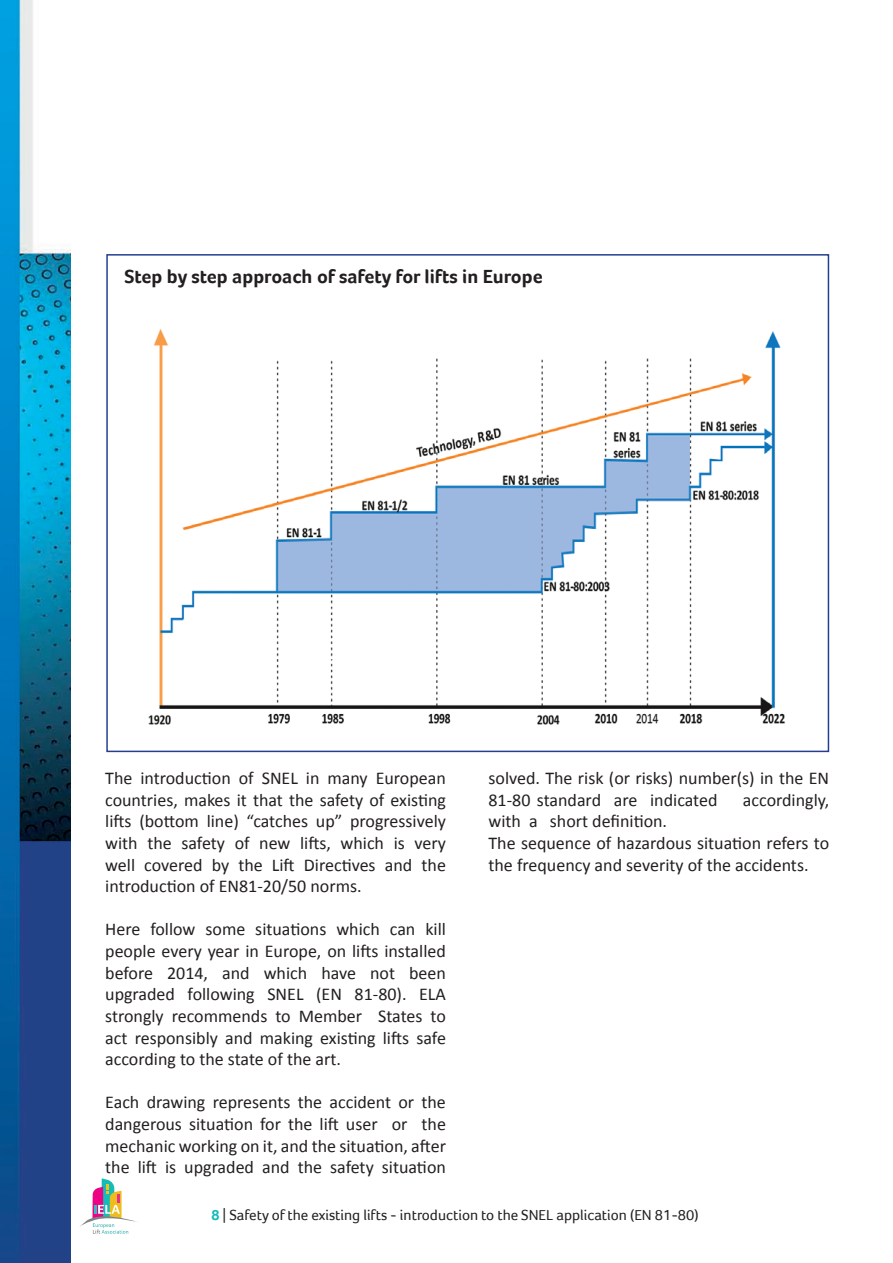
<style>
.page{position:relative;width:893px;height:1263px;background:#fff}
.page>*{position:absolute;margin:0;border:0;box-sizing:border-box;transform-origin:0 0}
.t1{font:700 19.5px "Foco";color:#231f20}
.TXT_ELA{font:18px/21.6px "Calibri";color:#231f20;text-align:justify}
.t2{font:15px "Foco";color:#231f20}
.s1{font-weight:700;color:#15bbb9}
</style>
<div class="page">
<img style="left:0;top:0;width:71px;height:1263px">
<svg style="left:80px;top:1178px;width:57px;height:56px"></svg>
<img style="left:148px;top:329px;width:638px;height:396px">
<div style="left:106px;top:254px;width:723px;height:498px;border:2px solid #253f8e"></div>
<p class="t1" style="left:124px;top:265px;width:420px">Step by step approach of safety for lifts in Europe</p>
<p class="TXT_ELA" style="left:105px;top:767px;width:342px">The introduction of SNEL in many European countries, makes it that the safety of existing lifts (bottom line) “catches up” progressively with the safety of new lifts, which is very well covered by the Lift Directives and the introduction of EN81-20/50 norms.</p>
<p class="TXT_ELA" style="left:105px;top:919px;width:342px">Here follow some situations which can kill people every year in Europe, on lifts installed before 2014, and which have not been upgraded following SNEL (EN 81-80). ELA strongly recommends to Member States to act responsibly and making existing lifts safe according to the state of the art.</p>
<p class="TXT_ELA" style="left:105px;top:1091px;width:342px">Each drawing represents the accident or the dangerous situation for the lift user or the mechanic working on it, and the situation, after the lift is upgraded and the safety situation</p>
<p class="TXT_ELA" style="left:488px;top:767px;width:342px">solved. The risk (or risks) number(s) in the EN<br>81-80 standard are indicated</p>
<p class="TXT_ELA" style="left:743px;top:789px;width:88px">accordingly,</p>
<p class="TXT_ELA" style="left:488px;top:811px;width:180px">with a short definition.</p>
<p class="TXT_ELA" style="left:488px;top:832px;width:342px">The sequence of hazardous situation refers to the frequency and severity of the accidents.</p>
<p class="t2" style="left:211px;top:1206px;width:489px"><span class="s1">8</span> | Safety of the existing lifts - introduction to the SNEL application (EN 81-80)</p>
</div>
